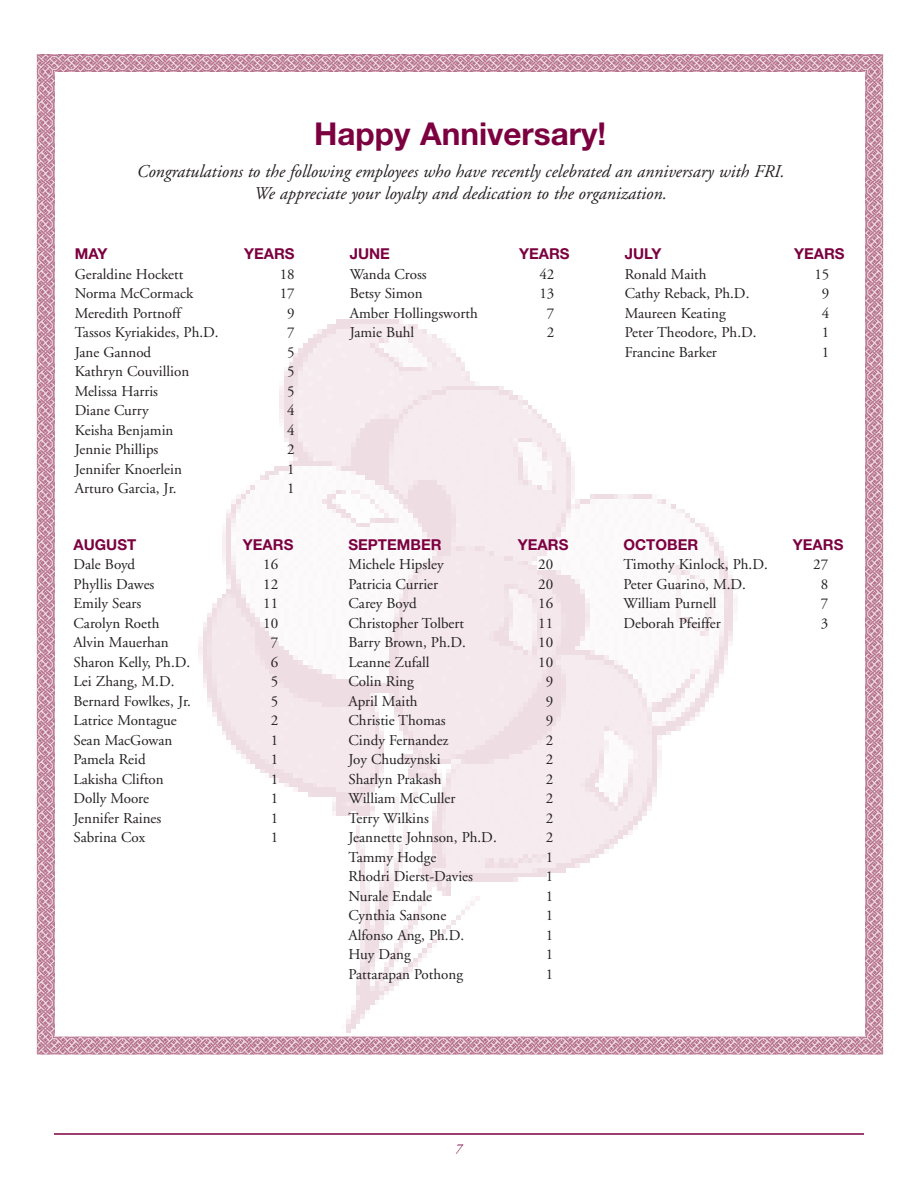
<style>
.page{position:relative;width:918px;height:1188px;background:#fff}
.page>*{position:absolute;margin:0;border:0;box-sizing:border-box;transform-origin:0 0}
.t1{font:700 31.5px "Helvetica Neue";color:#7c0040}
.t2{font:italic 18px/22.5px "Adobe Garamond";color:#231f20;text-align:center}
.t3{font:15px "Adobe Garamond";color:#231f20}
.t4{font:700 15px "Helvetica Neue";color:#7c0040}
.t5{font:italic 13.5px "Adobe Garamond";color:#7c0040}
</style>
<div class="page">
<img style="left:198px;top:319px;width:540px;height:714px">
<hr style="left:54px;top:1133px;width:810px;height:2px;background:#7c0040">
<img style="left:37px;top:54px;width:846px;height:18px">
<img style="left:865px;top:72px;width:18px;height:982px">
<img style="left:37px;top:1036px;width:828px;height:18px">
<img style="left:37px;top:72px;width:18px;height:965px">
<h1 class="t1" style="left:314px;top:123px;width:293px">Happy Anniversary!</h1>
<p class="t2" style="left:136px;top:161px;width:649px">Congratulations to the following employees who have recently celebrated an anniversary with FRI.<br>We appreciate your loyalty and dedication to the organization.</p>
<p class="t4" style="left:75px;top:249px;width:34px">MAY</p>
<p class="t4" style="left:244px;top:249px;width:52px">YEARS</p>
<p class="t3" style="left:75px;top:268px;width:110px">Geraldine Hockett</p>
<p class="t3" style="left:280px;top:268px;width:16px">18</p>
<p class="t3" style="left:75px;top:288px;width:120px">Norma McCormack</p>
<p class="t3" style="left:280px;top:288px;width:16px">17</p>
<p class="t3" style="left:75px;top:307px;width:108px">Meredith Portnoff</p>
<p class="t3" style="left:287px;top:307px;width:9px">9</p>
<p class="t3" style="left:75px;top:327px;width:145px">Tassos Kyriakides, Ph.D.</p>
<p class="t3" style="left:287px;top:327px;width:9px">7</p>
<p class="t3" style="left:75px;top:346px;width:78px">Jane Gannod</p>
<p class="t3" style="left:287px;top:346px;width:9px">5</p>
<p class="t3" style="left:75px;top:366px;width:116px">Kathryn Couvillion</p>
<p class="t3" style="left:287px;top:366px;width:9px">5</p>
<p class="t3" style="left:75px;top:385px;width:85px">Melissa Harris</p>
<p class="t3" style="left:287px;top:385px;width:9px">5</p>
<p class="t3" style="left:75px;top:405px;width:76px">Diane Curry</p>
<p class="t3" style="left:287px;top:405px;width:9px">4</p>
<p class="t3" style="left:75px;top:424px;width:100px">Keisha Benjamin</p>
<p class="t3" style="left:287px;top:424px;width:9px">4</p>
<p class="t3" style="left:75px;top:444px;width:85px">Jennie Phillips</p>
<p class="t3" style="left:287px;top:444px;width:9px">2</p>
<p class="t3" style="left:75px;top:463px;width:109px">Jennifer Knoerlein</p>
<p class="t3" style="left:287px;top:463px;width:9px">1</p>
<p class="t3" style="left:75px;top:483px;width:103px">Arturo Garcia, Jr.</p>
<p class="t3" style="left:287px;top:483px;width:9px">1</p>
<p class="t4" style="left:74px;top:539px;width:64px">AUGUST</p>
<p class="t4" style="left:243px;top:539px;width:52px">YEARS</p>
<p class="t3" style="left:74px;top:559px;width:63px">Dale Boyd</p>
<p class="t3" style="left:263px;top:559px;width:16px">16</p>
<p class="t3" style="left:74px;top:578px;width:82px">Phyllis Dawes</p>
<p class="t3" style="left:263px;top:578px;width:16px">12</p>
<p class="t3" style="left:74px;top:598px;width:69px">Emily Sears</p>
<p class="t3" style="left:263px;top:598px;width:16px">11</p>
<p class="t3" style="left:74px;top:617px;width:87px">Carolyn Roeth</p>
<p class="t3" style="left:263px;top:617px;width:16px">10</p>
<p class="t3" style="left:74px;top:637px;width:97px">Alvin Mauerhan</p>
<p class="t3" style="left:271px;top:637px;width:9px">7</p>
<p class="t3" style="left:74px;top:656px;width:118px">Sharon Kelly, Ph.D.</p>
<p class="t3" style="left:271px;top:656px;width:9px">6</p>
<p class="t3" style="left:74px;top:676px;width:102px">Lei Zhang, M.D.</p>
<p class="t3" style="left:271px;top:676px;width:9px">5</p>
<p class="t3" style="left:74px;top:695px;width:119px">Bernard Fowlkes, Jr.</p>
<p class="t3" style="left:271px;top:695px;width:9px">5</p>
<p class="t3" style="left:74px;top:715px;width:105px">Latrice Montague</p>
<p class="t3" style="left:271px;top:715px;width:9px">2</p>
<p class="t3" style="left:74px;top:734px;width:100px">Sean MacGowan</p>
<p class="t3" style="left:271px;top:734px;width:9px">1</p>
<p class="t3" style="left:74px;top:754px;width:74px">Pamela Reid</p>
<p class="t3" style="left:271px;top:754px;width:9px">1</p>
<p class="t3" style="left:74px;top:773px;width:92px">Lakisha Clifton</p>
<p class="t3" style="left:271px;top:773px;width:9px">1</p>
<p class="t3" style="left:74px;top:793px;width:77px">Dolly Moore</p>
<p class="t3" style="left:271px;top:793px;width:9px">1</p>
<p class="t3" style="left:74px;top:812px;width:89px">Jennifer Raines</p>
<p class="t3" style="left:271px;top:812px;width:9px">1</p>
<p class="t3" style="left:74px;top:832px;width:73px">Sabrina Cox</p>
<p class="t3" style="left:271px;top:832px;width:9px">1</p>
<p class="t4" style="left:350px;top:249px;width:42px">JUNE</p>
<p class="t4" style="left:519px;top:249px;width:52px">YEARS</p>
<p class="t3" style="left:350px;top:268px;width:79px">Wanda Cross</p>
<p class="t3" style="left:539px;top:268px;width:16px">42</p>
<p class="t3" style="left:350px;top:288px;width:75px">Betsy Simon</p>
<p class="t3" style="left:539px;top:288px;width:16px">13</p>
<p class="t3" style="left:350px;top:307px;width:130px">Amber Hollingsworth</p>
<p class="t3" style="left:547px;top:307px;width:9px">7</p>
<p class="t3" style="left:350px;top:327px;width:66px">Jamie Buhl</p>
<p class="t3" style="left:547px;top:327px;width:9px">2</p>
<p class="t4" style="left:349px;top:539px;width:95px">SEPTEMBER</p>
<p class="t4" style="left:518px;top:539px;width:52px">YEARS</p>
<p class="t3" style="left:349px;top:559px;width:97px">Michele Hipsley</p>
<p class="t3" style="left:538px;top:559px;width:16px">20</p>
<p class="t3" style="left:349px;top:578px;width:91px">Patricia Currier</p>
<p class="t3" style="left:538px;top:578px;width:16px">20</p>
<p class="t3" style="left:349px;top:598px;width:70px">Carey Boyd</p>
<p class="t3" style="left:538px;top:598px;width:16px">16</p>
<p class="t3" style="left:349px;top:617px;width:117px">Christopher Tolbert</p>
<p class="t3" style="left:538px;top:617px;width:16px">11</p>
<p class="t3" style="left:349px;top:637px;width:119px">Barry Brown, Ph.D.</p>
<p class="t3" style="left:538px;top:637px;width:16px">10</p>
<p class="t3" style="left:349px;top:656px;width:83px">Leanne Zufall</p>
<p class="t3" style="left:538px;top:656px;width:16px">10</p>
<p class="t3" style="left:349px;top:676px;width:67px">Colin Ring</p>
<p class="t3" style="left:546px;top:676px;width:9px">9</p>
<p class="t3" style="left:349px;top:695px;width:71px">April Maith</p>
<p class="t3" style="left:546px;top:695px;width:9px">9</p>
<p class="t3" style="left:349px;top:715px;width:99px">Christie Thomas</p>
<p class="t3" style="left:546px;top:715px;width:9px">9</p>
<p class="t3" style="left:349px;top:734px;width:102px">Cindy Fernandez</p>
<p class="t3" style="left:546px;top:734px;width:9px">2</p>
<p class="t3" style="left:349px;top:754px;width:94px">Joy Chudzynski</p>
<p class="t3" style="left:546px;top:754px;width:9px">2</p>
<p class="t3" style="left:349px;top:773px;width:94px">Sharlyn Prakash</p>
<p class="t3" style="left:546px;top:773px;width:9px">2</p>
<p class="t3" style="left:349px;top:793px;width:108px">William McCuller</p>
<p class="t3" style="left:546px;top:793px;width:9px">2</p>
<p class="t3" style="left:349px;top:812px;width:82px">Terry Wilkins</p>
<p class="t3" style="left:546px;top:812px;width:9px">2</p>
<p class="t3" style="left:349px;top:832px;width:150px">Jeannette Johnson, Ph.D.</p>
<p class="t3" style="left:546px;top:832px;width:9px">2</p>
<p class="t3" style="left:349px;top:851px;width:89px">Tammy Hodge</p>
<p class="t3" style="left:546px;top:851px;width:9px">1</p>
<p class="t3" style="left:349px;top:871px;width:126px">Rhodri Dierst-Davies</p>
<p class="t3" style="left:546px;top:871px;width:9px">1</p>
<p class="t3" style="left:349px;top:890px;width:85px">Nurale Endale</p>
<p class="t3" style="left:546px;top:890px;width:9px">1</p>
<p class="t3" style="left:349px;top:910px;width:99px">Cynthia Sansone</p>
<p class="t3" style="left:546px;top:910px;width:9px">1</p>
<p class="t3" style="left:349px;top:929px;width:117px">Alfonso Ang, Ph.D.</p>
<p class="t3" style="left:546px;top:929px;width:9px">1</p>
<p class="t3" style="left:349px;top:949px;width:64px">Huy Dang</p>
<p class="t3" style="left:546px;top:949px;width:9px">1</p>
<p class="t3" style="left:349px;top:968px;width:116px">Pattarapan Pothong</p>
<p class="t3" style="left:546px;top:968px;width:9px">1</p>
<p class="t4" style="left:625px;top:249px;width:38px">JULY</p>
<p class="t4" style="left:794px;top:249px;width:52px">YEARS</p>
<p class="t3" style="left:625px;top:268px;width:83px">Ronald Maith</p>
<p class="t3" style="left:814px;top:268px;width:16px">15</p>
<p class="t3" style="left:625px;top:288px;width:126px">Cathy Reback, Ph.D.</p>
<p class="t3" style="left:822px;top:288px;width:9px">9</p>
<p class="t3" style="left:625px;top:307px;width:102px">Maureen Keating</p>
<p class="t3" style="left:822px;top:307px;width:9px">4</p>
<p class="t3" style="left:625px;top:327px;width:133px">Peter Theodore, Ph.D.</p>
<p class="t3" style="left:822px;top:327px;width:9px">1</p>
<p class="t3" style="left:625px;top:346px;width:94px">Francine Barker</p>
<p class="t3" style="left:822px;top:346px;width:9px">1</p>
<p class="t4" style="left:624px;top:539px;width:76px">OCTOBER</p>
<p class="t4" style="left:793px;top:539px;width:52px">YEARS</p>
<p class="t3" style="left:624px;top:559px;width:146px">Timothy Kinlock, Ph.D.</p>
<p class="t3" style="left:813px;top:559px;width:16px">27</p>
<p class="t3" style="left:624px;top:578px;width:124px">Peter Guarino, M.D.</p>
<p class="t3" style="left:821px;top:578px;width:9px">8</p>
<p class="t3" style="left:624px;top:598px;width:94px">William Purnell</p>
<p class="t3" style="left:821px;top:598px;width:9px">7</p>
<p class="t3" style="left:624px;top:617px;width:99px">Deborah Pfeiffer</p>
<p class="t3" style="left:821px;top:617px;width:9px">3</p>
<p class="t5" style="left:455px;top:1143px;width:8px">7</p>
</div>
